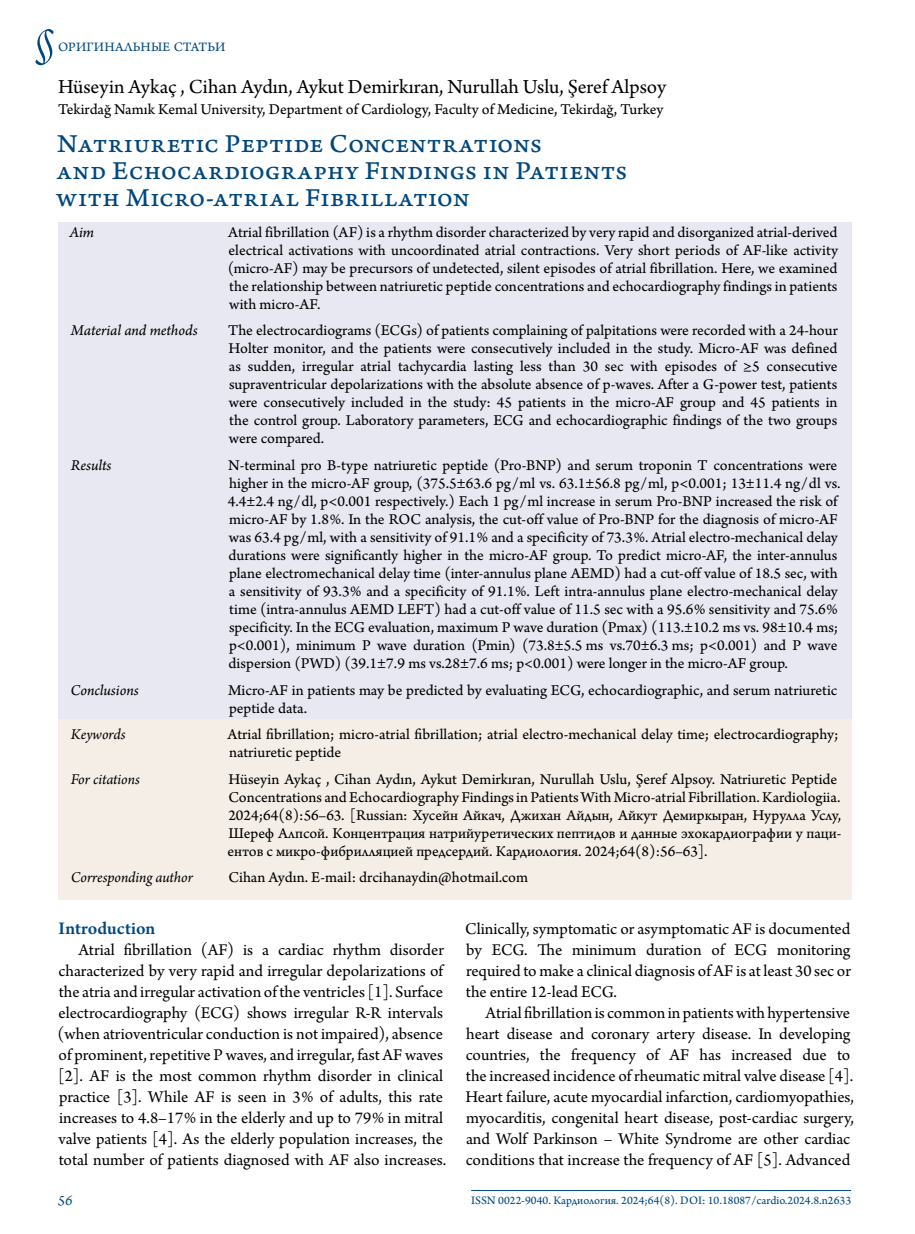
<style>
.page{position:relative;width:915px;height:1234px;background:#fff}
.page>*{position:absolute;margin:0;border:0;box-sizing:border-box;transform-origin:0 0}
.t1{font:54px "Arno Pro Light Italic Display";color:#00477e}
.t2{font:27px/27px "Arno Pro Caption";letter-spacing:.015em;color:#00477e}
.t3{font:21px "Arno Pro";color:#000}
.t4{font:600 18.75px "Arno Pro";color:#00477e}
.t5{font:17.25px/21px "Arno Pro";color:#000}
.t6{font:15.75px/18px "Arno Pro Sm Text";color:#000}
.t7{font:15.75px "Arno Pro Italic Sm Text";letter-spacing:-.005em;color:#000}
.t8{font:italic 15.75px "Arno Pro";letter-spacing:-.005em;color:#000}
.t9{font:15px "Arno Pro Italic Sm Text";color:#00477e}
.t10{font:13.5px "Arno Pro Sm Text";letter-spacing:.01em;color:#00477e}
.t11{font:12px "Arno Pro Sm Text";color:#00477e}
</style>
<div class="page">
<hr style="left:471px;top:1189px;width:379px;height:1px;background:#00477e">
<div style="left:58px;top:222px;width:792px;height:104px;background:#e7e8f2"></div>
<div style="left:58px;top:320px;width:792px;height:141px;background:#e7e8f2"></div>
<div style="left:58px;top:455px;width:792px;height:230px;background:#e7e8f2"></div>
<div style="left:58px;top:679px;width:792px;height:51px;background:#e7e8f2"></div>
<div style="left:58px;top:719px;width:792px;height:55px;background:#f4eee7"></div>
<div style="left:58px;top:768px;width:792px;height:105px;background:#f4eee7"></div>
<div style="left:58px;top:867px;width:792px;height:32px;background:#f4eee7"></div>
<h1 class="t1" style="left:35px;top:12px;width:22px">§</h1>
<p class="t10" style="left:58px;top:39px;width:169px">ОРИГИНАЛЬНЫЕ СТАТЬИ</p>
<h3 class="t3" style="left:58px;top:75px;width:609px">Hüseyin Aykaç , Cihan Aydın, Aykut Demirkıran, Nurullah Uslu, Şeref Alpsoy</h3>
<p class="t6" style="left:58px;top:101px;width:606px">Tekirdağ Namık Kemal University, Department of Cardiology, Faculty of Medicine, Tekirdağ, Turkey</p>
<h2 class="t2" style="left:56px;top:131px;width:572px">Natriuretic Peptide Concentrations<br>and Echocardiography Findings in Patients with Micro-atrial Fibrillation</h2>
<p class="t7" style="left:69px;top:223px;width:26px">Aim</p>
<p class="t6" style="left:228px;top:224px;width:611px;text-align:justify">Atrial fibrillation (AF) is a rhythm disorder characterized by very rapid and disorganized atrial-derived electrical activations with uncoordinated atrial contractions. Very short periods of AF-like activity (micro-AF) may be precursors of undetected, silent episodes of atrial fibrillation. Here, we examined the relationship between natriuretic peptide concentrations and echocardiography findings in patients with micro-AF.</p>
<p class="t7" style="left:71px;top:321px;width:128px">Material and methods</p>
<p class="t6" style="left:228px;top:322px;width:611px;text-align:justify">The electrocardiograms (ECGs) of patients complaining of palpitations were recorded with a 24‑hour Holter monitor, and the patients were consecutively included in the study. Micro-AF was defined as sudden, irregular atrial tachycardia lasting less than 30 sec with episodes of ≥5 consecutive supraventricular depolarizations with the absolute absence of p-waves. After a G-power test, patients were consecutively included in the study: 45 patients in the micro-AF group and 45 patients in the control group. Laboratory parameters, ECG and echocardiographic findings of the two groups were compared.</p>
<p class="t7" style="left:71px;top:456px;width:42px">Results</p>
<p class="t6" style="left:228px;top:457px;width:614px">N-terminal pro B-type natriuretic peptide (Pro-BNP) and serum troponin T concentrations were higher in the micro-AF group, (375.5±63.6 pg/ml vs. 63.1±56.8 pg/ml, p&lt;0.001; 13±11.4 ng/dl vs.<br>4.4±2.4 ng/dl, p&lt;0.001 respectively.) Each 1 pg/ml increase in serum Pro-BNP increased the risk of micro-AF by 1.8%. In the ROC analysis, the cut-off value of Pro-BNP for the diagnosis of micro-AF was 63.4 pg/ml, with a sensitivity of 91.1% and a specificity of 73.3%. Atrial electro-mechanical delay durations were significantly higher in the micro-AF group. To predict micro-AF, the inter-annulus plane electromechanical delay time (inter-annulus plane AEMD) had a cut-off value of 18.5 sec, with a sensitivity of 93.3% and a specificity of 91.1%. Left intra-annulus plane electro-mechanical delay time (intra-annulus AEMD LEFT) had a cut-off value of 11.5 sec with a 95.6% sensitivity and 75.6% specificity. In the ECG evaluation, maximum P wave duration (Pmax) (113.±10.2 ms vs. 98±10.4 ms; p&lt;0.001), minimum P wave duration (Pmin) (73.8±5.5 ms vs.70±6.3 ms; p&lt;0.001) and P wave dispersion (PWD) (39.1±7.9 ms vs.28±7.6 ms; p&lt;0.001) were longer in the micro-AF group.</p>
<p class="t7" style="left:70px;top:680px;width:70px">Conclusions</p>
<p class="t6" style="left:228px;top:681px;width:610px">Micro-AF in patients may be predicted by evaluating ECG, echocardiographic, and serum natriuretic peptide data.</p>
<p class="t8" style="left:71px;top:725px;width:56px">Keywords</p>
<p class="t6" style="left:227px;top:726px;width:612px">Atrial fibrillation; micro-atrial fibrillation; atrial electro-mechanical delay time; electrocardiography; natriuretic peptide</p>
<p class="t8" style="left:71px;top:769px;width:70px">For citations</p>
<p class="t6" style="left:227px;top:770px;width:615px">Hüseyin Aykaç , Cihan Aydın, Aykut Demirkıran, Nurullah Uslu, Şeref Alpsoy. Natriuretic Peptide Concentrations and Echocardiography Findings in Patients With Micro-atrial Fibrillation. Kardiologiia.<br>2024;64(8):56–63. [Russian: Хусейн Айкач, Джихан Айдын, Айкут Демиркыран, Нурулла Услу, Шереф Алпсой. Концентрация натрийуретических пептидов и данные эхокардиографии у паци&shy;ентов с микро-фибрилляцией предсердий. Кардиология. 2024;64(8):56–63].</p>
<p class="t8" style="left:71px;top:868px;width:124px">Corresponding author</p>
<p class="t6" style="left:228px;top:869px;width:301px">Cihan Aydın. E-mail: drcihanaydin@hotmail.com</p>
<p class="t4" style="left:58px;top:917px;width:98px">Introduction</p>
<p class="t5" style="left:58px;top:939px;width:390px;text-indent:21px">Atrial fibrillation (AF) is a cardiac rhythm disorder characterized by very rapid and irregular depolarizations of the atria and irregular activation of the ventricles [1]. Surface electrocardiography (ECG) shows irregular R-R intervals (when atrioventricular conduction is not impaired), absence of prominent, repetitive P waves, and irregular, fast AF waves [2]. AF is the most common rhythm disorder in clinical practice [3]. While AF is seen in 3% of adults, this rate increases to 4.8–17% in the elderly and up to 79% in mitral valve patients [4]. As the elderly population increases, the total number of patients diagnosed with AF also increases.</p>
<p class="t5" style="left:465px;top:918px;width:387px;text-align:justify">Clinically, symptomatic or asymptomatic AF is documented by ECG. The minimum duration of ECG monitoring required to make a clinical diagnosis of AF is at least 30 sec or the entire 12‑lead ECG.</p>
<p class="t5" style="left:465px;top:1002px;width:390px;text-indent:20px">Atrial fibrillation is common in patients with hypertensive heart disease and coronary artery disease. In developing countries, the frequency of AF has increased due to the increased incidence of rheumatic mitral valve disease [4].<br>Heart failure, acute myocardial infarction, cardiomyopathies, myocarditis, congenital heart disease, post-cardiac surgery, and Wolf Parkinson – White Syndrome are other cardiac conditions that increase the frequency of AF [5]. Advanced</p>
<p class="t9" style="left:58px;top:1190px;width:16px">56</p>
<p class="t11" style="left:471px;top:1192px;width:381px">ISSN 0022-9040. Кардиология. 2024;64(8). DOI: 10.18087/cardio.2024.8.n2633</p>
</div>
